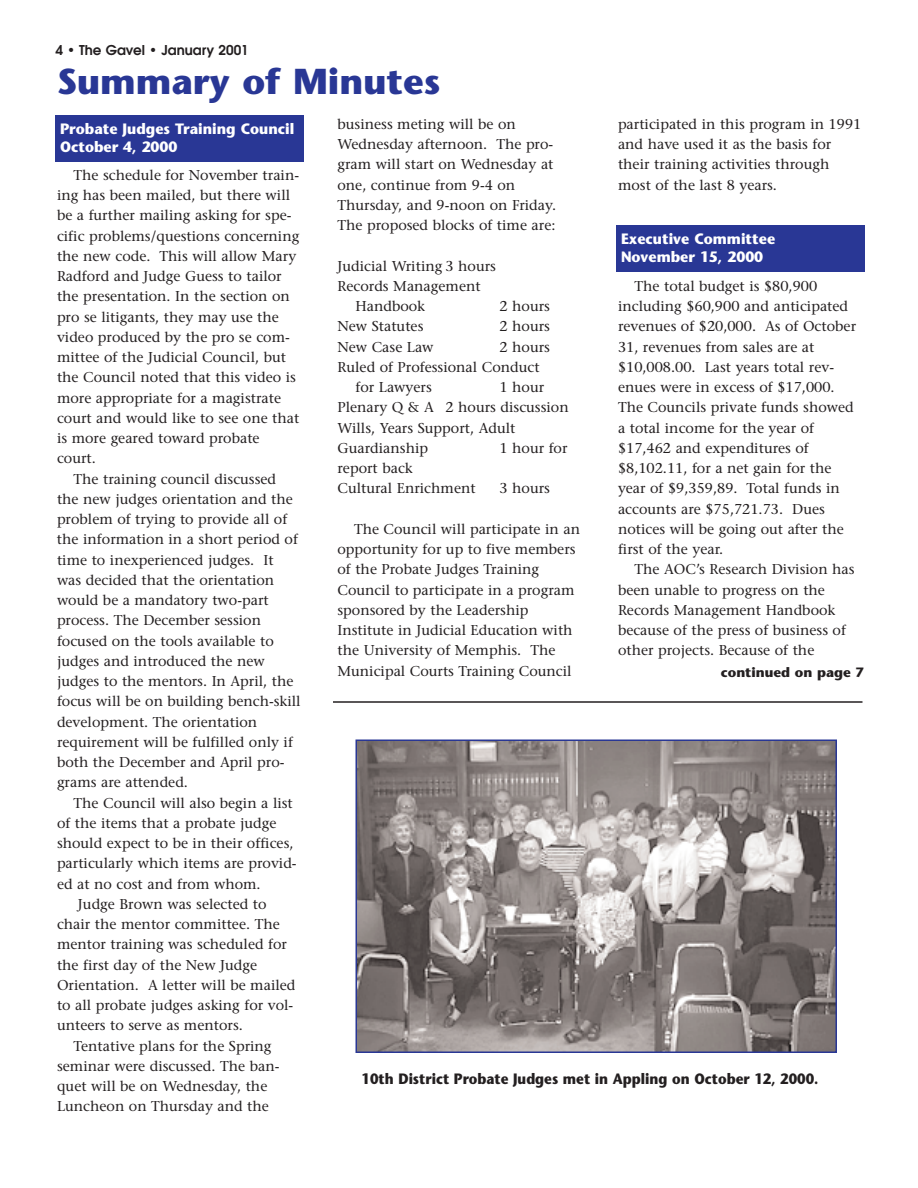
<style>
.page{position:relative;width:918px;height:1188px;background:#fff}
.page>*{position:absolute;margin:0;border:0;box-sizing:border-box;transform-origin:0 0}
.t1{font:700 36px "Stone Sans";color:#293795}
.t2{font:700 15px/18px "Stone Sans";color:#fff;scale:.95 1}
.t3{font:700 15px "Stone Sans";color:#231f20;scale:.9 1}
.t4{font:14.25px/20.2px "Stone Serif";color:#231f20}
.t5{font:600 13.5px "Avant Garde";color:#231f20}
.t6{font:700 13.5px "Stone Sans";color:#231f20}
</style>
<div class="page">
<img style="left:359px;top:743px;width:475px;height:307px">
<div style="left:356px;top:740px;width:481px;height:313px;border:2px solid #293795"></div>
<hr style="left:333px;top:701px;width:529px;height:2px;background:#231f20">
<div style="left:56px;top:116px;width:248px;height:46px;background:#293795"></div>
<div style="left:616px;top:225px;width:250px;height:47px;background:#293795"></div>
<p class="t5" style="left:56px;top:45px;width:195px">4 • The Gavel • January 2001</p>
<h1 class="t1" style="left:57px;top:68px;width:385px">Summary of Minutes</h1>
<p class="t2" style="left:60px;top:121px;width:248px">Probate Judges Training Council<br>October 4, 2000</p>
<p class="t4" style="left:74px;top:166px;width:227px">The schedule for November train-</p>
<p class="t4" style="left:57px;top:187px;width:235px">ing has been mailed, but there will</p>
<p class="t4" style="left:57px;top:207px;width:236px">be a further mailing asking for spe-</p>
<p class="t4" style="left:57px;top:227px;width:244px">cific problems/questions concerning</p>
<p class="t4" style="left:57px;top:247px;width:241px">the new code. This will allow Mary</p>
<p class="t4" style="left:57px;top:268px;width:226px">Radford and Judge Guess to tailor</p>
<p class="t4" style="left:57px;top:288px;width:234px">the presentation. In the section on</p>
<p class="t4" style="left:57px;top:308px;width:223px">pro se litigants, they may use the</p>
<p class="t4" style="left:57px;top:328px;width:234px">video produced by the pro se com-</p>
<p class="t4" style="left:57px;top:349px;width:231px">mittee of the Judicial Council, but</p>
<p class="t4" style="left:57px;top:369px;width:240px">the Council noted that this video is</p>
<p class="t4" style="left:57px;top:389px;width:226px">more appropriate for a magistrate</p>
<p class="t4" style="left:57px;top:409px;width:244px">court and would like to see one that</p>
<p class="t4" style="left:57px;top:430px;width:204px">is more geared toward probate</p>
<p class="t4" style="left:57px;top:450px;width:40px">court.</p>
<p class="t4" style="left:74px;top:470px;width:204px">The training council discussed</p>
<p class="t4" style="left:57px;top:490px;width:237px">the new judges orientation and the</p>
<p class="t4" style="left:57px;top:511px;width:232px">problem of trying to provide all of</p>
<p class="t4" style="left:57px;top:531px;width:242px">the information in a short period of</p>
<p class="t4" style="left:57px;top:551px;width:218px">time to inexperienced judges. It</p>
<p class="t4" style="left:57px;top:571px;width:219px">was decided that the orientation</p>
<p class="t4" style="left:57px;top:592px;width:213px">would be a mandatory two-part</p>
<p class="t4" style="left:57px;top:612px;width:206px">process. The December session</p>
<p class="t4" style="left:57px;top:632px;width:218px">focused on the tools available to</p>
<p class="t4" style="left:57px;top:652px;width:209px">judges and introduced the new</p>
<p class="t4" style="left:57px;top:673px;width:238px">judges to the mentors. In April, the</p>
<p class="t4" style="left:57px;top:693px;width:245px">focus will be on building bench-skill</p>
<p class="t4" style="left:57px;top:713px;width:202px">development. The orientation</p>
<p class="t4" style="left:57px;top:733px;width:238px">requirement will be fulfilled only if</p>
<p class="t4" style="left:57px;top:754px;width:229px">both the December and April pro-</p>
<p class="t4" style="left:57px;top:774px;width:133px">grams are attended.</p>
<p class="t4" style="left:73px;top:794px;width:221px">The Council will also begin a list</p>
<p class="t4" style="left:57px;top:814px;width:221px">of the items that a probate judge</p>
<p class="t4" style="left:57px;top:835px;width:238px">should expect to be in their offices,</p>
<p class="t4" style="left:57px;top:855px;width:241px">particularly which items are provid-</p>
<p class="t4" style="left:57px;top:875px;width:205px">ed at no cost and from whom.</p>
<p class="t4" style="left:78px;top:895px;width:190px">Judge Brown was selected to</p>
<p class="t4" style="left:57px;top:916px;width:224px">chair the mentor committee. The</p>
<p class="t4" style="left:57px;top:936px;width:232px">mentor training was scheduled for</p>
<p class="t4" style="left:57px;top:956px;width:202px">the first day of the New Judge</p>
<p class="t4" style="left:57px;top:976px;width:240px">Orientation. A letter will be mailed</p>
<p class="t4" style="left:57px;top:997px;width:238px">to all probate judges asking for vol-</p>
<p class="t4" style="left:57px;top:1017px;width:187px">unteers to serve as mentors.</p>
<p class="t4" style="left:74px;top:1037px;width:200px">Tentative plans for the Spring</p>
<p class="t4" style="left:57px;top:1057px;width:224px">seminar were discussed. The ban-</p>
<p class="t4" style="left:57px;top:1078px;width:212px">quet will be on Wednesday, the</p>
<p class="t4" style="left:57px;top:1098px;width:213px">Luncheon on Thursday and the</p>
<p class="t4" style="left:338px;top:115px;width:220px">business meting will be on<br>Wednesday afternoon. The pro&shy;gram will start on Wednesday at one, continue from 9-4 on<br>Thursday, and 9-noon on Friday.<br>The proposed blocks of time are:</p>
<p class="t4" style="left:338px;top:257px;width:160px">Judicial Writing 3 hours</p>
<p class="t4" style="left:338px;top:277px;width:145px">Records Management</p>
<p class="t4" style="left:355px;top:298px;width:71px">Handbook</p>
<p class="t4" style="left:500px;top:298px;width:52px">2 hours</p>
<p class="t4" style="left:338px;top:318px;width:87px">New Statutes</p>
<p class="t4" style="left:500px;top:318px;width:52px">2 hours</p>
<p class="t4" style="left:338px;top:338px;width:98px">New Case Law</p>
<p class="t4" style="left:500px;top:338px;width:52px">2 hours</p>
<p class="t4" style="left:338px;top:358px;width:204px">Ruled of Professional Conduct</p>
<p class="t4" style="left:355px;top:379px;width:78px">for Lawyers</p>
<p class="t4" style="left:338px;top:379px;width:233px;text-indent:162px">1 hour<br>Plenary Q &amp; A 2 hours discussion<br>Wills, Years Support, Adult<br>Guardianship</p>
<p class="t4" style="left:500px;top:439px;width:70px">1 hour for</p>
<p class="t4" style="left:338px;top:460px;width:140px">report back<br>Cultural Enrichment</p>
<p class="t4" style="left:500px;top:480px;width:52px">3 hours</p>
<p class="t4" style="left:338px;top:520px;width:244px;text-indent:17px">The Council will participate in an opportunity for up to five members of the Probate Judges Training Council to participate in a program sponsored by the Leadership Institute in Judicial Education with the University of Memphis. The Municipal Courts Training Council</p>
<p class="t4" style="left:618px;top:115px;width:245px">participated in this program in 1991 and have used it as the basis for their training activities through most of the last 8 years.</p>
<p class="t2" style="left:621px;top:231px;width:164px">Executive Committee<br>November 15, 2000</p>
<p class="t4" style="left:618px;top:277px;width:240px;text-indent:16px">The total budget is $80,900 including $60,900 and anticipated revenues of $20,000. As of October<br>31, revenues from sales are at $10,008.00. Last years total rev&shy;enues were in excess of $17,000.<br>The Councils private funds showed a total income for the year of $17,462 and expenditures of $8,102.11, for a net gain for the year of $9,359,89. Total funds in accounts are $75,721.73. Dues notices will be going out after the first of the year.</p>
<p class="t4" style="left:618px;top:561px;width:238px;text-indent:16px">The AOC’s Research Division has been unable to progress on the<br>Records Management Handbook because of the press of business of other projects. Because of the</p>
<p class="t6" style="left:721px;top:667px;width:145px">continued on page 7</p>
<p class="t3" style="left:362px;top:1072px;width:509px">10th District Probate Judges met in Appling on October 12, 2000.</p>
</div>
